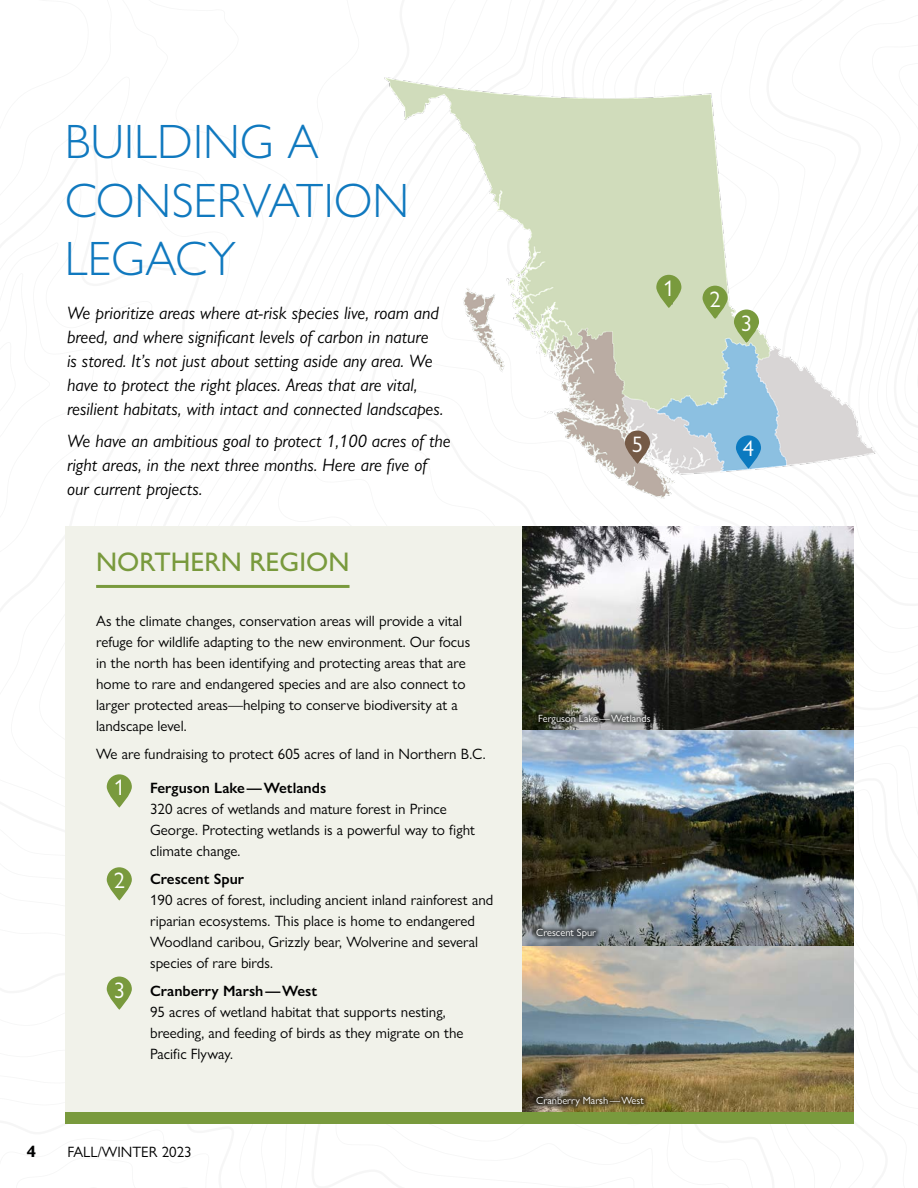
<style>
.page{position:relative;width:918px;height:1188px;background:#fff}
.page>*{position:absolute;margin:0;border:0;box-sizing:border-box;transform-origin:0 0}
.t1{font:300 48.45px/58.2px "Gill Sans Nova";color:#1079bf}
.t2{font:500 27px "Gill Sans Nova";color:#799a3d}
.t3{font:22.5px "Gill Sans Nova";color:#fff}
.t4{font:italic 18px/24px "Gill Sans Nova";color:#000}
.t5{font:700 16.5px "Gill Sans Nova";color:#000}
.t6{font:15px/21px "Gill Sans Nova";color:#000}
.t7{font:600 15px "Gill Sans Nova";color:#000}
.t8{font:10.5px "Gill Sans Nova";color:#fff}
</style>
<div class="page">
<div style="left:65px;top:527px;width:481px;height:596px;background:#f1f2ea"></div>
<hr style="left:96px;top:585px;width:254px;height:3px;background:#799a3d">
<img style="left:523px;top:946px;width:330px;height:166px">
<img style="left:523px;top:557px;width:330px;height:174px">
<img style="left:523px;top:731px;width:330px;height:215px">
<div style="left:531px;top:1092px;width:117px;height:20px;background:#000;opacity:.5"></div>
<div style="left:534px;top:710px;width:121px;height:20px;background:#000;opacity:.5"></div>
<div style="left:531px;top:924px;width:70px;height:20px;background:#000;opacity:.5"></div>
<div style="left:65px;top:1112px;width:788px;height:11px;background:#799a3d"></div>
<img style="left:361px;top:77px;width:515px;height:480px">
<svg style="left:736px;top:435px;width:25px;height:34px"></svg>
<svg style="left:656px;top:275px;width:25px;height:33px"></svg>
<svg style="left:703px;top:286px;width:25px;height:33px"></svg>
<svg style="left:734px;top:310px;width:25px;height:33px"></svg>
<svg style="left:625px;top:431px;width:25px;height:33px"></svg>
<svg style="left:107px;top:774px;width:25px;height:34px"></svg>
<svg style="left:107px;top:867px;width:25px;height:34px"></svg>
<svg style="left:107px;top:977px;width:25px;height:33px"></svg>
<h1 class="t1" style="left:65px;top:112px;width:346px">BUILDING A<br>CONSERVATION<br>LEGACY</h1>
<h3 class="t3" style="left:663px;top:274px;width:13px">1</h3>
<h3 class="t3" style="left:709px;top:285px;width:13px">2</h3>
<p class="t4" style="left:67px;top:301px;width:378px">We prioritize areas where at-risk species live, roam and breed, and where significant levels of carbon in nature<br>is stored. It’s not just about setting aside any area. We have to protect the right places. Areas that are vital, resilient habitats, with intact and connected landscapes.</p>
<p class="t4" style="left:67px;top:429px;width:385px">We have an ambitious goal to protect 1,100 acres of the right areas, in the next three months. Here are five of our current projects.</p>
<h3 class="t3" style="left:743px;top:435px;width:13px">4</h3>
<h3 class="t3" style="left:741px;top:309px;width:13px">3</h3>
<h3 class="t3" style="left:632px;top:430px;width:13px">5</h3>
<h2 class="t2" style="left:96px;top:546px;width:255px">NORTHERN REGION</h2>
<p class="t6" style="left:96px;top:610px;width:376px">As the climate changes, conservation areas will provide a vital refuge for wildlife adapting to the new environment. Our focus in the north has been identifying and protecting areas that are home to rare and endangered species and are also connect to larger protected areas—helping to conserve biodiversity at a landscape level.</p>
<p class="t6" style="left:96px;top:743px;width:391px">We are fundraising to protect 605 acres of land in Northern B.C.</p>
<p class="t7" style="left:150px;top:779px;width:178px">Ferguson Lake—Wetlands</p>
<p class="t6" style="left:150px;top:799px;width:326px">320 acres of wetlands and mature forest in Prince<br>George. Protecting wetlands is a powerful way to fight climate change.</p>
<p class="t7" style="left:150px;top:870px;width:96px">Crescent Spur</p>
<p class="t6" style="left:150px;top:889px;width:345px">190 acres of forest, including ancient inland rainforest and riparian ecosystems. This place is home to endangered Woodland caribou, Grizzly bear, Wolverine and several species of rare birds.</p>
<p class="t7" style="left:150px;top:982px;width:169px">Cranberry Marsh—West</p>
<p class="t6" style="left:150px;top:1001px;width:315px">95 acres of wetland habitat that supports nesting, breeding, and feeding of birds as they migrate on the<br>Pacific Flyway.</p>
<h3 class="t3" style="left:114px;top:774px;width:13px">1</h3>
<h3 class="t3" style="left:114px;top:867px;width:13px">2</h3>
<h3 class="t3" style="left:114px;top:976px;width:13px">3</h3>
<p class="t5" style="left:27px;top:1141px;width:11px">4</p>
<p class="t6" style="left:67px;top:1141px;width:126px">FALL/WINTER 2023</p>
<p class="t8" style="left:538px;top:712px;width:114px">Ferguson Lake—Wetlands</p>
<p class="t8" style="left:536px;top:926px;width:61px">Crescent Spur</p>
<p class="t8" style="left:536px;top:1094px;width:109px">Cranberry Marsh—West</p>
</div>
